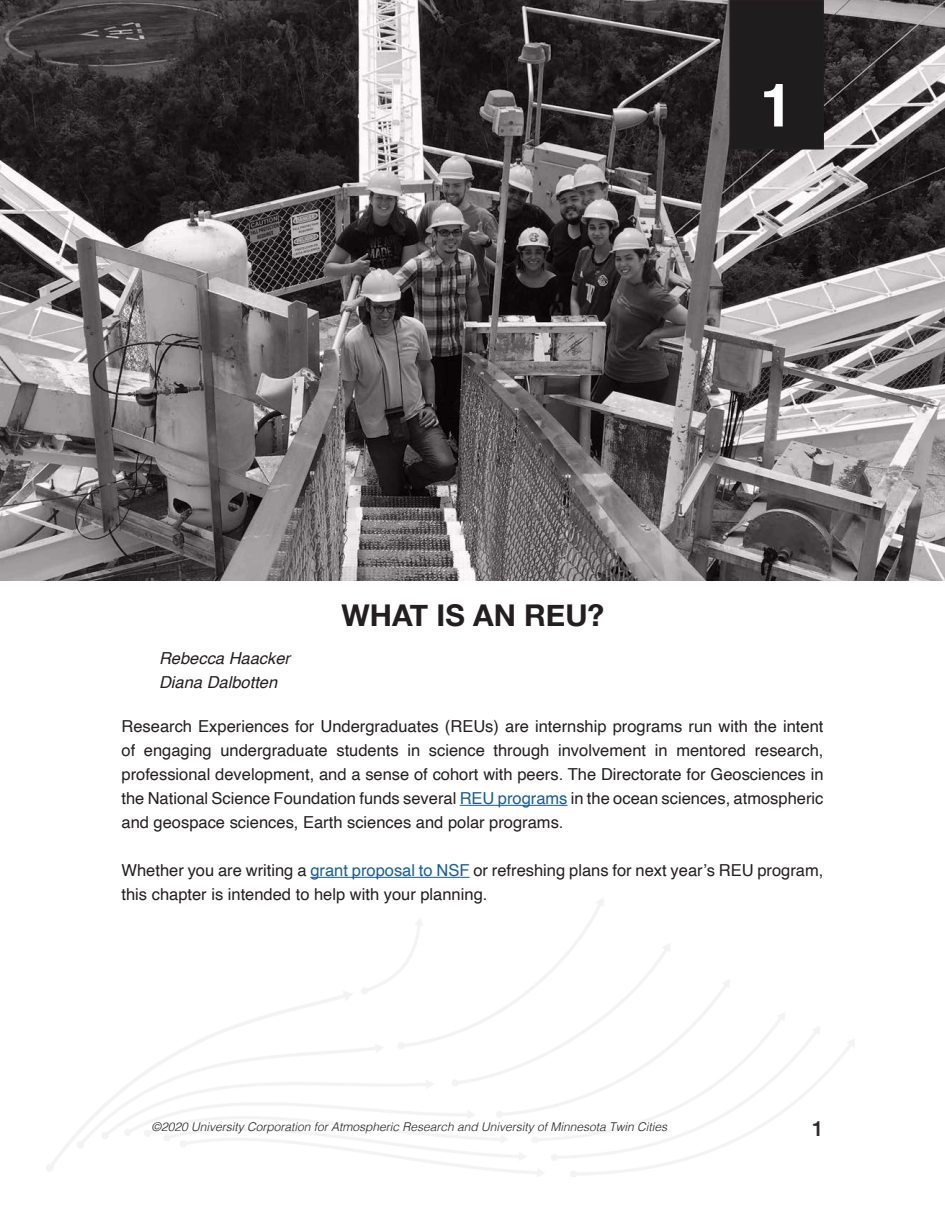
<style>
.page{position:relative;width:945px;height:1215px;background:#fff}
.page>*{position:absolute;margin:0;border:0;box-sizing:border-box;transform-origin:0 0}
.t1{font:700 60px "Helvetica";color:#fff}
.Chapter_Title{font:700 30px "Helvetica Neue";color:#231f20}
.t2{font:500 21px "Helvetica Neue";color:#231f20}
.t3{font:16.5px/24px "Helvetica";color:#231f20;text-align:justify}
.t4{font:italic 16.5px "Helvetica";color:#231f20}
.t5{font:italic 300 12px "Helvetica";color:#231f20}
.s1{color:#175d9e}
</style>
<div class="page">
<svg style="left:0;top:0;width:945px;height:580px;background:#676364"></svg>
<div style="left:730px;top:1px;width:93px;height:148px;background:#1e1c1c"></div>
<div style="left:729px;top:0;width:95px;height:150px;border:2px solid #231f20"></div>
<hr style="left:460px;top:805px;width:108px;height:1px;background:#175d9e">
<hr style="left:310px;top:877px;width:160px;height:1px;background:#175d9e">
<p class="t1" style="left:760px;top:57px;width:35px">1</p>
<p class="t4" style="left:159px;top:645px;width:133px">Rebecca Haacker</p>
<p class="t4" style="left:159px;top:669px;width:120px">Diana Dalbotten</p>
<p class="Chapter_Title" style="left:342px;top:591px;width:264px">WHAT IS AN REU?</p>
<p class="t3" style="left:122px;top:715px;width:704px">Research Experiences for Undergraduates (REUs) are internship programs run with the intent of engaging undergraduate students in science through involvement in mentored research, professional development, and a sense of cohort with peers. The Directorate for Geosciences in the National Science Foundation funds several <span class="s1">REU programs</span> in the ocean sciences, atmospheric and geospace sciences, Earth sciences and polar programs.</p>
<p class="t3" style="left:122px;top:859px;width:703px">Whether you are writing a <span class="s1">grant proposal to NSF</span> or refreshing plans for next year’s REU program, this chapter is intended to help with your planning.</p>
<p class="t5" style="left:152px;top:1117px;width:517px">©2020 University Corporation for Atmospheric Research and University of Minnesota Twin Cities</p>
<p class="t2" style="left:812px;top:1112px;width:13px">1</p>
</div>
